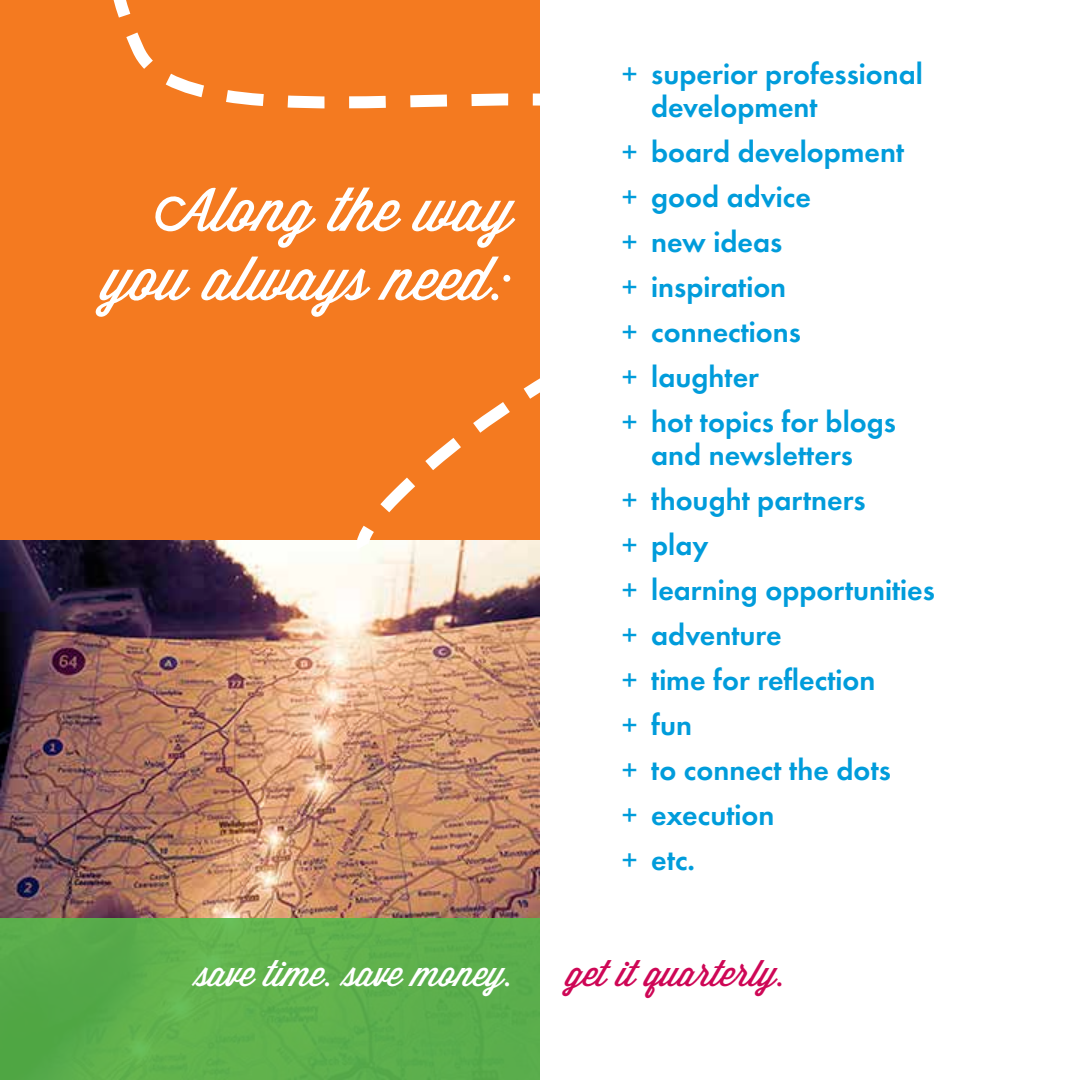
<style>
.page{position:relative;width:1080px;height:1080px;background:#fff}
.page>*{position:absolute;margin:0;border:0;box-sizing:border-box;transform-origin:0 0}
.t1{font:60px/69px "Wisdom Script";color:#fff;text-align:right}
.t2{font:36px "Wisdom Script";color:#fff}
.t3{font:36px "Wisdom Script";color:#ce0756}
.t4{font:600 30px/45px "Futura T";color:#009cdb}
</style>
<div class="page">
<img style="left:0;top:540px;width:540px;height:378px">
<div style="left:0;top:918px;width:540px;height:162px;background:#5caf4c"></div>
<div style="left:0;top:0;width:540px;height:540px;background:#f47a20"></div>
<svg style="left:103px;top:0;width:437px;height:558px"></svg>
<h1 class="t1" style="left:104px;top:173px;width:411px">Along the way you always need:</h1>
<p class="t4" style="left:651px;top:57px;width:273px;line-height:33px;text-indent:-30px">+ superior professional development</p>
<p class="t4" style="left:621px;top:129px;width:285px">+ board development + good advice<br>+ new ideas<br>+ inspiration<br>+ connections<br>+ laughter<br>+ hot topics for blogs</p>
<p class="t4" style="left:621px;top:432px;width:316px;text-indent:30px">and newsletters<br>+ thought partners<br>+ play<br>+ learning opportunities + adventure<br>+ time for reflection<br>+ fun<br>+ to connect the dots<br>+ execution<br>+ etc.</p>
<p class="t2" style="left:195px;top:946px;width:319px">save time. save money.</p>
<p class="t3" style="left:567px;top:946px;width:220px">get it quarterly.</p>
</div>
